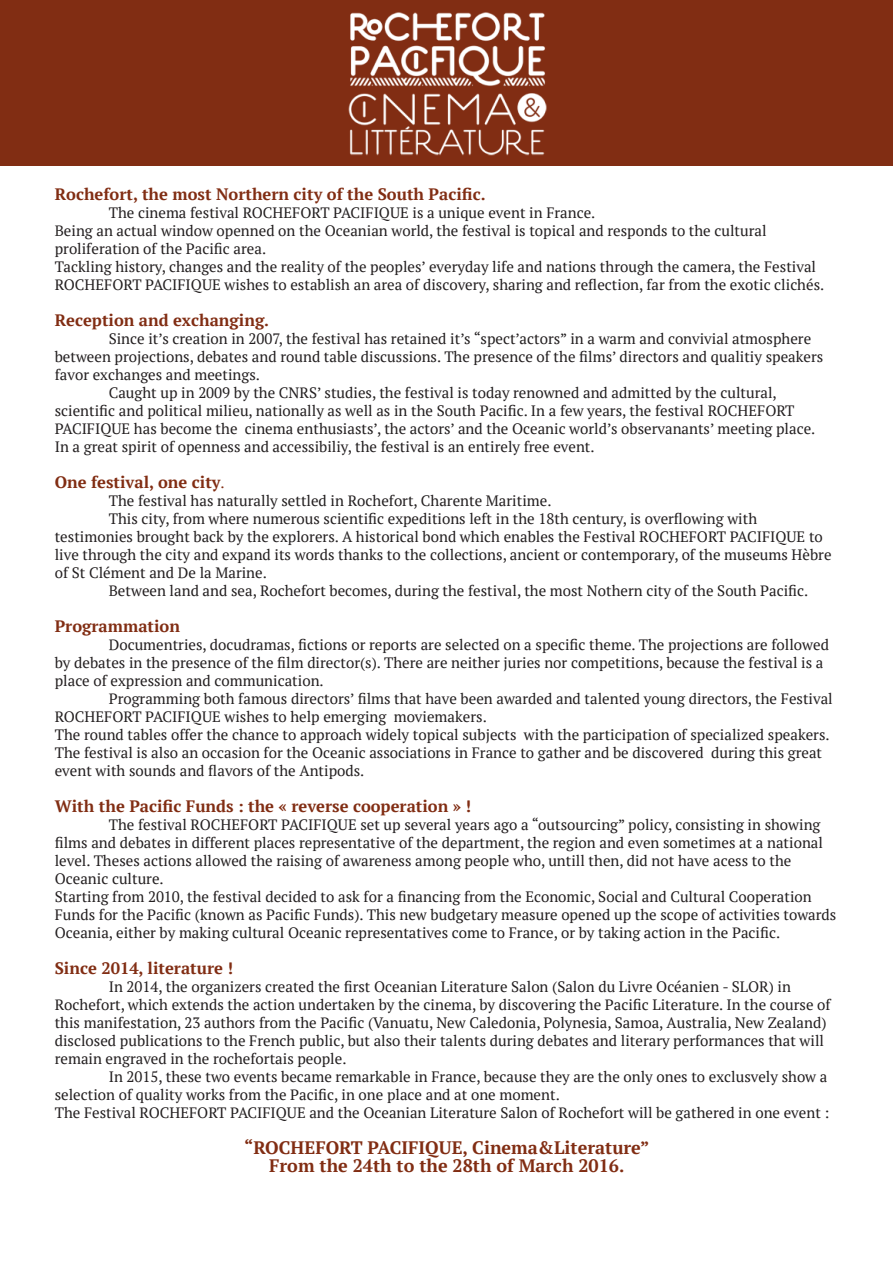
<style>
.page{position:relative;width:893px;height:1263px;background:#fff}
.page>*{position:absolute;margin:0;border:0;box-sizing:border-box;transform-origin:0 0}
.t1{font:700 18px "PT Serif";color:#812d13}
.t2{font:700 16.5px "PT Serif";color:#812d13}
.t3{font:15px/18px "PT Serif";color:#231f20}
.s1{font-weight:400;font-size:15px}
</style>
<div class="page">
<div style="left:0;top:0;width:893px;height:166px;background:#812d13"></div>
<img style="left:348px;top:12px;width:199px;height:144px">
<p class="t2" style="left:55px;top:183px;width:432px">Rochefort, the most Northern city of the South Pacific.</p>
<p class="t3" style="left:109px;top:203px;width:488px">The cinema festival ROCHEFORT PACIFIQUE is a unique event in France.</p>
<p class="t3" style="left:55px;top:221px;width:713px">Being an actual window openned on the Oceanian world, the festival is topical and responds to the cultural proliferation of the Pacific area.</p>
<p class="t3" style="left:55px;top:257px;width:771px">Tackling history, changes and the reality of the peoples’ everyday life and nations through the camera, the Festival<br>ROCHEFORT PACIFIQUE wishes to establish an area of discovery, sharing and reflection, far from the exotic clichés.</p>
<p class="t2" style="left:55px;top:309px;width:216px">Reception and exchanging.</p>
<p class="t3" style="left:55px;top:329px;width:770px;text-indent:54px">Since it’s creation in 2007, the festival has retained it’s “spect’actors” in a warm and convivial atmosphere between projections, debates and round table discussions. The presence of the films’ directors and qualitiy speakers favor exchanges and meetings.</p>
<p class="t3" style="left:55px;top:383px;width:762px;text-indent:54px">Caught up in 2009 by the CNRS’ studies, the festival is today renowned and admitted by the cultural, scientific and political milieu, nationally as well as in the South Pacific. In a few years, the festival ROCHEFORT<br>PACIFIQUE has become the cinema enthusiasts’, the actors’ and the Oceanic world’s observanants’ meeting place.</p>
<p class="t3" style="left:55px;top:437px;width:541px">In a great spirit of openness and accessibiliy, the festival is an entirely free event.</p>
<p class="t2" style="left:55px;top:471px;width:172px">One festival, one city<span class="s1">.</span></p>
<p class="t3" style="left:109px;top:491px;width:444px">The festival has naturally settled in Rochefort, Charente Maritime.</p>
<p class="t3" style="left:55px;top:509px;width:778px;text-indent:54px">This city, from where numerous scientific expeditions left in the 18th century, is overflowing with testimonies brought back by the explorers. A historical bond which enables the Festival ROCHEFORT PACIFIQUE to live through the city and expand its words thanks to the collections, ancient or contemporary, of the museums Hèbre of St Clément and De la Marine.</p>
<p class="t3" style="left:109px;top:581px;width:701px">Between land and sea, Rochefort becomes, during the festival, the most Nothern city of the South Pacific.</p>
<p class="t2" style="left:55px;top:615px;width:127px">Programmation</p>
<p class="t3" style="left:55px;top:635px;width:776px;text-indent:54px">Documentries, docudramas, fictions or reports are selected on a specific theme. The projections are followed by debates in the presence of the film director(s). There are neither juries nor competitions, because the festival is a place of expression and communication.</p>
<p class="t3" style="left:55px;top:689px;width:779px;text-indent:54px">Programming both famous directors’ films that have been awarded and talented young directors, the Festival<br>ROCHEFORT PACIFIQUE wishes to help emerging moviemakers.</p>
<p class="t3" style="left:55px;top:725px;width:776px">The round tables offer the chance to approach widely topical subjects with the participation of specialized speakers.</p>
<p class="t3" style="left:55px;top:743px;width:769px">The festival is also an occasion for the Oceanic associations in France to gather and be discovered during this great event with sounds and flavors of the Antipods.</p>
<p class="t2" style="left:55px;top:795px;width:418px">With the Pacific Funds : the « reverse cooperation » !</p>
<p class="t3" style="left:55px;top:815px;width:770px;text-indent:54px">The festival ROCHEFORT PACIFIQUE set up several years ago a “outsourcing” policy, consisting in showing films and debates in different places representative of the department, the region and even sometimes at a national level. Theses actions allowed the raising of awareness among people who, untill then, did not have acess to the Oceanic culture.</p>
<p class="t3" style="left:55px;top:887px;width:783px">Starting from 2010, the festival decided to ask for a financing from the Economic, Social and Cultural Cooperation<br>Funds for the Pacific (known as Pacific Funds). This new budgetary measure opened up the scope of activities towards<br>Oceania, either by making cultural Oceanic representatives come to France, or by taking action in the Pacific.</p>
<p class="t2" style="left:55px;top:957px;width:180px">Since 2014, literature !</p>
<p class="t3" style="left:55px;top:977px;width:777px;text-indent:54px">In 2014, the organizers created the first Oceanian Literature Salon (Salon du Livre Océanien - SLOR) in Rochefort, which extends the action undertaken by the cinema, by discovering the Pacific Literature. In the course of this manifestation, 23 authors from the Pacific (Vanuatu, New Caledonia, Polynesia, Samoa, Australia, New Zealand) disclosed publications to the French public, but also their talents during debates and literary performances that will remain engraved in the rochefortais people.</p>
<p class="t3" style="left:55px;top:1067px;width:774px;text-indent:54px">In 2015, these two events became remarkable in France, because they are the only ones to exclusvely show a selection of quality works from the Pacific, in one place and at one moment.</p>
<p class="t3" style="left:55px;top:1103px;width:776px">The Festival ROCHEFORT PACIFIQUE and the Oceanian Literature Salon of Rochefort will be gathered in one event :</p>
<p class="t1" style="left:244px;top:1135px;width:407px">“ROCHEFORT PACIFIQUE, Cinema&amp;Literature”</p>
<p class="t1" style="left:269px;top:1153px;width:357px">From the 24th to the 28th of March 2016.</p>
</div>
